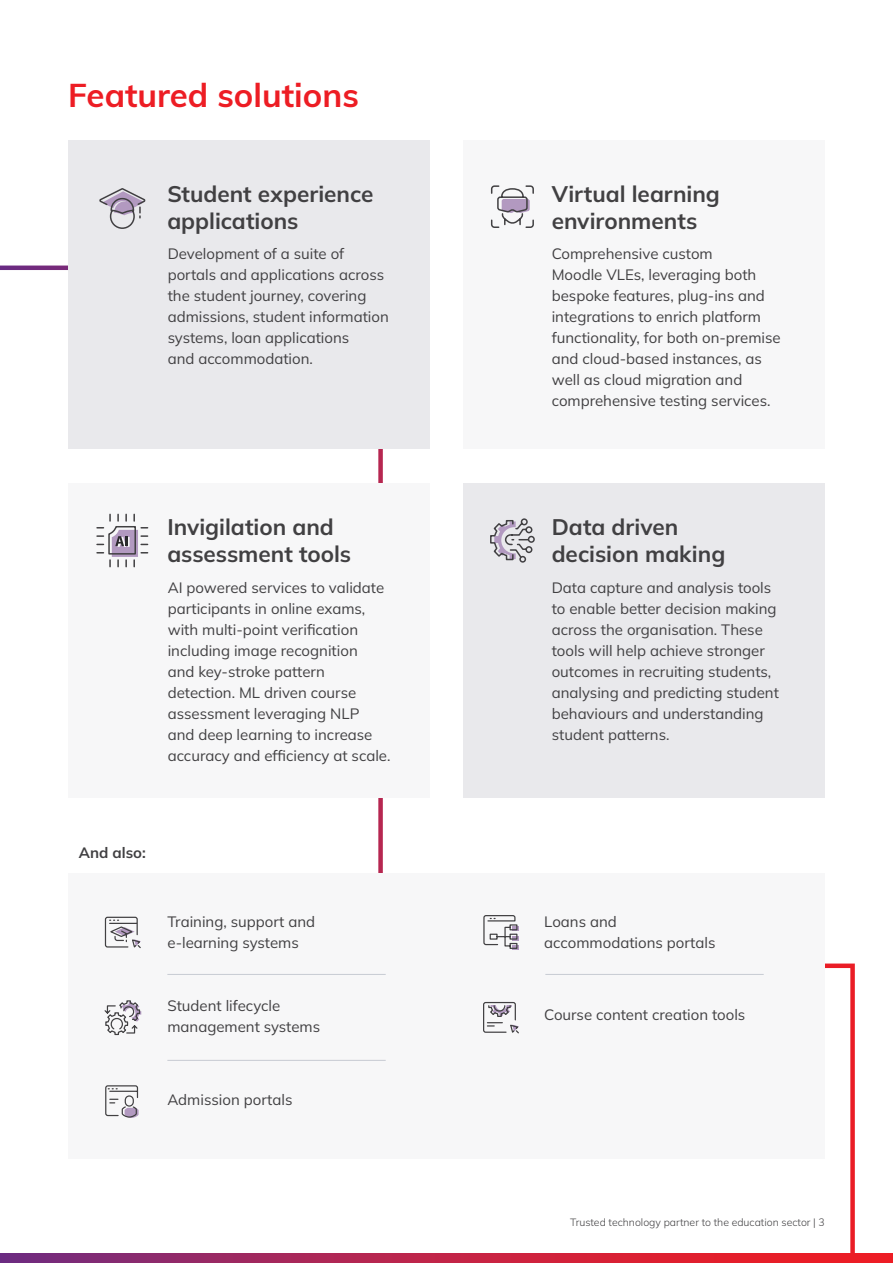
<style>
.page{position:relative;width:893px;height:1263px;background:#fff}
.page>*{position:absolute;margin:0;border:0;box-sizing:border-box;transform-origin:0 0}
.t1{font:700 33px "Muli";color:#ed1d24}
.t2{font:700 22.5px/27px "Mulish";color:#414042}
.t3{font:15px/21px "Mulish";color:#414042}
.t4{font:700 15px "Mulish";color:#414042}
.t5{font:300 10.5px "Mulish";color:#414042}
.s1{font-family:"Muli"}
</style>
<div class="page">
<div style="left:68px;top:140px;width:361px;height:309px;background:#e9e9ec"></div>
<div style="left:463px;top:140px;width:362px;height:309px;background:#f7f7f8"></div>
<div style="left:463px;top:483px;width:362px;height:314px;background:#e9e9ec"></div>
<div style="left:68px;top:874px;width:757px;height:285px;background:#f7f7f8"></div>
<div style="left:68px;top:483px;width:361px;height:314px;background:#f7f7f8"></div>
<hr style="left:167px;top:974px;width:219px;height:1px;background:#c7cbd3">
<hr style="left:545px;top:974px;width:219px;height:1px;background:#c7cbd3">
<hr style="left:167px;top:1060px;width:219px;height:1px;background:#c7cbd3">
<svg style="left:104px;top:1000px;width:37px;height:36px"></svg>
<svg style="left:105px;top:1085px;width:34px;height:33px"></svg>
<svg style="left:483px;top:915px;width:36px;height:35px"></svg>
<svg style="left:483px;top:1001px;width:36px;height:33px"></svg>
<svg style="left:104px;top:916px;width:37px;height:33px"></svg>
<svg style="left:99px;top:188px;width:47px;height:41px"></svg>
<svg style="left:490px;top:185px;width:44px;height:43px"></svg>
<svg style="left:96px;top:513px;width:53px;height:55px"></svg>
<div style="left:519px;top:556px;width:7px;height:7px;border:2px solid #414042;border-radius:50%"></div>
<svg style="left:490px;top:518px;width:45px;height:43px"></svg>
<svg style="left:0;top:1253px;width:893px;height:10px;background:#ba234a"></svg>
<h1 class="t1" style="left:68px;top:83px;width:292px">Featured solutions</h1>
<h2 class="t2" style="left:167px;top:182px;width:208px">Student experience applications</h2>
<h2 class="t2" style="left:552px;top:182px;width:170px">Virtual learning environments</h2>
<p class="t3" style="left:168px;top:245px;width:223px">Development of a suite of portals and applications across the student journey, covering admissions, student information systems, loan applications<br>and accommodation.</p>
<h2 class="t2" style="left:167px;top:516px;width:185px">Invigilation and assessment tools</h2>
<p class="t3" style="left:168px;top:578px;width:224px">AI powered services to validate participants in online exams, with multi-point veri昀椀cation including image recognition<br>and key-stroke pattern detection. ML driven course assessment leveraging NLP<br>and deep learning to increase accuracy and ef昀椀ciency at scale.</p>
<p class="t4" style="left:79px;top:846px;width:69px">And also:</p>
<p class="t3" style="left:167px;top:912px;width:149px">Training, support and e-learning systems</p>
<p class="t3" style="left:167px;top:997px;width:154px">Student lifecycle management systems</p>
<p class="t3" style="left:167px;top:1090px;width:127px">Admission portals</p>
<p class="t3" style="left:552px;top:245px;width:231px">Comprehensive custom<br>Moodle VLEs, leveraging both bespoke features, plug-ins and integrations to enrich platform functionality, for both on-premise and cloud-based instances, as well as cloud migration and comprehensive testing services.</p>
<h2 class="t2" style="left:552px;top:516px;width:175px">Data driven decision making</h2>
<p class="t3" style="left:552px;top:578px;width:229px">Data capture and analysis tools to enable better decision making across the organisation. These tools will help achieve stronger outcomes in recruiting students, analysing and predicting student behaviours and understanding student patterns.</p>
<p class="t3" style="left:544px;top:912px;width:173px">Loans and accommodations portals</p>
<p class="t3" style="left:544px;top:1006px;width:203px">Course content creation tools</p>
<p class="t5" style="left:570px;top:1218px;width:256px">Trusted technology partner to the education sector <span class="s1">| 3</span></p>
</div>
